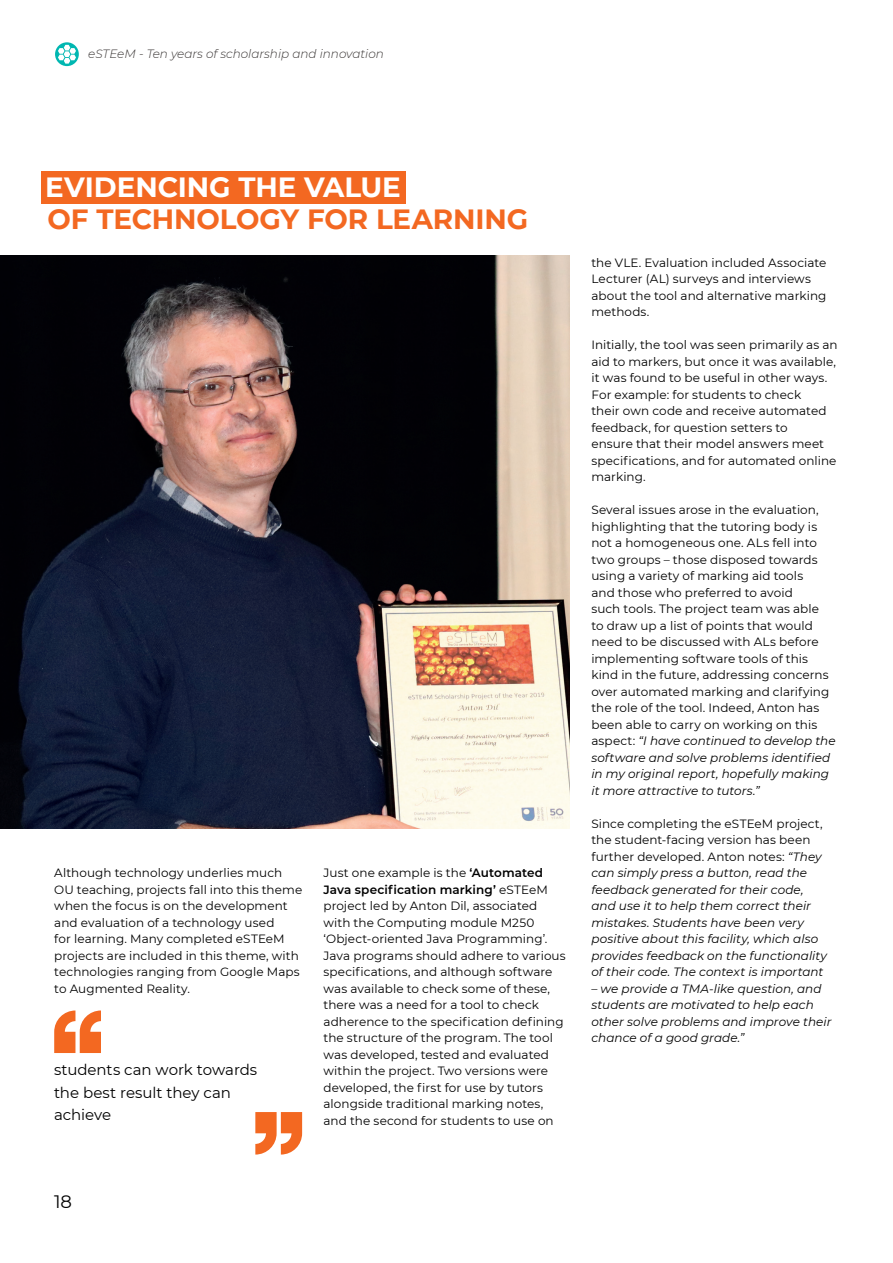
<style>
.page{position:relative;width:893px;height:1263px;background:#fff}
.page>*{position:absolute;margin:0;border:0;box-sizing:border-box;transform-origin:0 0}
.t1{font:700 27.75px "Montserrat";letter-spacing:-.005em;color:#f36821}
.t2{font:700 27.75px "Montserrat";letter-spacing:-.005em;color:#fff}
.t3{font:18px "Montserrat";color:#010101}
.t4{font:15px/22.5px "Montserrat";letter-spacing:-.005em;color:#010101}
.t5{font:12px/16.5px "Montserrat";letter-spacing:.005em;color:#010101}
.t6{font:italic 12px/16.5px "Montserrat";letter-spacing:.005em;color:#010101}
.t7{font:italic 300 12px "Montserrat";color:#393534}
.s1{font-weight:600}
.s2{font-style:italic}
.s3{font-style:normal}
</style>
<div class="page">
<svg style="left:55px;top:42px;width:24px;height:24px"></svg>
<svg style="left:58px;top:45px;width:18px;height:19px"></svg>
<div style="left:41px;top:171px;width:365px;height:32px;background:#f36821"></div>
<svg style="left:54px;top:1010px;width:47px;height:43px"></svg>
<svg style="left:255px;top:1112px;width:47px;height:42px"></svg>
<img style="left:0;top:255px;width:570px;height:573px">
<p class="t7" style="left:88px;top:46px;width:297px">eSTEeM - Ten years of scholarship and innovation</p>
<h1 class="t2" style="left:45px;top:167px;width:357px">EVIDENCING THE VALUE</h1>
<h1 class="t1" style="left:48px;top:199px;width:482px">OF TECHNOLOGY FOR LEARNING</h1>
<p class="t5" style="left:54px;top:864px;width:249px">Although technology underlies much OU teaching, projects fall into this theme when the focus is on the development and evaluation of a technology used<br>for learning. Many completed eSTEeM projects are included in this theme, with technologies ranging from Google Maps to Augmented Reality.</p>
<p class="t5" style="left:323px;top:864px;width:244px">Just one example is the <span class="s1">‘Automated Java specification marking’</span> eSTEeM project led by Anton Dil, associated with the Computing module M250 ‘Object-oriented Java Programming’.<br>Java programs should adhere to various specifications, and although software was available to check some of these, there was a need for a tool to check adherence to the specification defining the structure of the program. The tool was developed, tested and evaluated within the project. Two versions were developed, the first for use by tutors alongside traditional marking notes, and the second for students to use on</p>
<p class="t4" style="left:54px;top:1058px;width:205px">students can work towards the best result they can achieve</p>
<p class="t5" style="left:591px;top:254px;width:237px">the VLE. Evaluation included Associate<br>Lecturer (AL) surveys and interviews about the tool and alternative marking methods.</p>
<p class="t5" style="left:591px;top:336px;width:248px">Initially, the tool was seen primarily as an aid to markers, but once it was available, it was found to be useful in other ways.<br>For example: for students to check<br>their own code and receive automated feedback, for question setters to<br>ensure that their model answers meet specifications, and for automated online marking.</p>
<p class="t5" style="left:591px;top:501px;width:246px">Several issues arose in the evaluation, highlighting that the tutoring body is not a homogeneous one. ALs fell into two groups – those disposed towards using a variety of marking aid tools<br>and those who preferred to avoid<br>such tools. The project team was able<br>to draw up a list of points that would need to be discussed with ALs before implementing software tools of this kind in the future, addressing concerns over automated marking and clarifying the role of the tool. Indeed, Anton has been able to carry on working on this aspect: <span class="s2">“I have continued to develop the software and solve problems identified in my original report, hopefully making it more attractive to tutors.”</span></p>
<p class="t6" style="left:591px;top:815px;width:237px"><span class="s3">Since completing the eSTEeM project, the student-facing version has been further developed. Anton notes:</span> “They can simply press a button, read the feedback generated for their code, and use it to help them correct their mistakes. Students have been very positive about this facility, which also provides feedback on the functionality of their code. The context is important</p>
<p class="t6" style="left:591px;top:980px;width:242px">– we provide a TMA-like question, and students are motivated to help each other solve problems and improve their chance of a good grade.”</p>
<h2 class="t3" style="left:54px;top:1189px;width:19px">18</h2>
</div>
